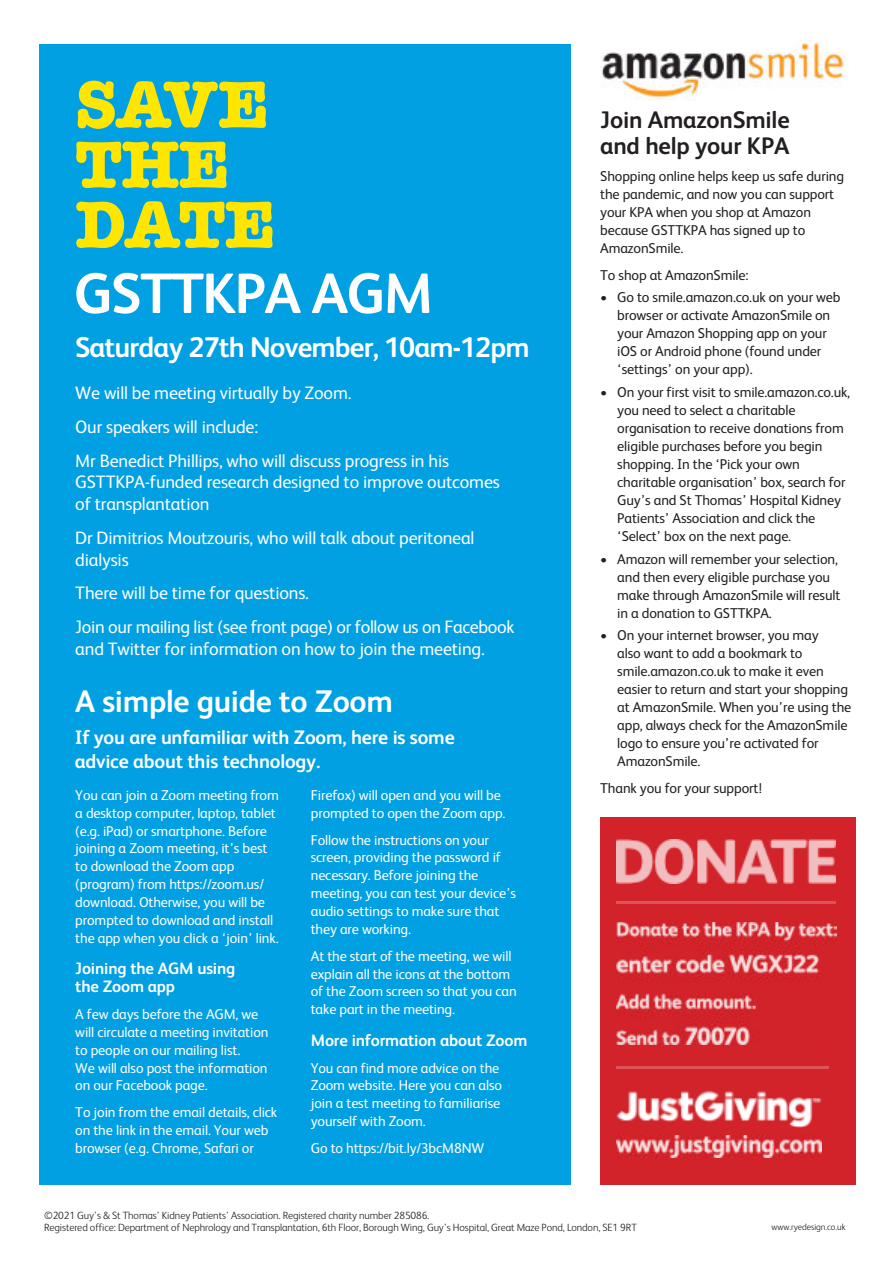
<style>
.page{position:relative;width:894px;height:1264px;background:#fff}
.page>*{position:absolute;margin:0;border:0;box-sizing:border-box;transform-origin:0 0}
.t1{font:700 68.55px/60px "American Typewriter";letter-spacing:-.02em;color:#ffe600}
.t2{font:700 57px "FS Albert";letter-spacing:-.03em;color:#fff}
.t3{font:700 31.2px "FS Albert";letter-spacing:-.01em;color:#fff}
.t4{font:700 28.5px "FS Albert";letter-spacing:-.03em;color:#fff}
.t5{font:700 24px/25.5px "FS Albert";letter-spacing:-.01em;color:#231f20}
.t6{font:700 19.5px/24px "FS Albert";letter-spacing:-.01em;color:#fff}
.t7{font:18px/33.6px "FS Albert";letter-spacing:-.01em;color:#fff}
.t8{font:700 16.5px/18px "FS Albert";letter-spacing:-.01em;color:#fff}
.t9{font:14.25px/18px "FS Albert";letter-spacing:-.01em;color:#231f20}
.t10{font:14.25px/17.9px "FS Albert";letter-spacing:-.01em;color:#fff}
.t11{font:300 10.5px/12px "FS Albert";letter-spacing:-.01em;color:#231f20}
.t12{font:300 9px "FS Albert";letter-spacing:-.01em;color:#231f20}
</style>
<div class="page">
<div style="left:39px;top:45px;width:531px;height:1139px;background:#00a0e3"></div>
<img style="left:600px;top:40px;width:246px;height:60px">
<div style="left:600px;top:817px;width:255px;height:367px;background:#d2232a"></div>
<img style="left:616px;top:839px;width:219px;height:44px">
<img style="left:616px;top:922px;width:220px;height:122px">
<img style="left:616px;top:1142px;width:204px;height:15px">
<img style="left:616px;top:901px;width:219px;height:2px">
<img style="left:616px;top:1066px;width:213px;height:76px">
<img style="left:616px;top:1066px;width:212px;height:2px">
<h1 class="t1" style="left:75px;top:81px;width:202px">SAVE<br>THE<br>DATE</h1>
<h2 class="t2" style="left:74px;top:269px;width:361px">GSTTKPA AGM</h2>
<h3 class="t4" style="left:75px;top:335px;width:456px">Saturday 27th November, 10am-12pm</h3>
<p class="t7" style="left:75px;top:378px;width:375px">We will be meeting virtually by Zoom.<br>Our speakers will include:<br>Mr Benedict Phillips, who will discuss progress in his</p>
<p class="t7" style="left:75px;top:472px;width:426px;line-height:21.8px">GSTTKPA-funded research designed to improve outcomes of transplantation</p>
<p class="t7" style="left:75px;top:528px;width:400px;line-height:21.8px">Dr Dimitrios Moutzouris, who will talk about peritoneal dialysis</p>
<p class="t7" style="left:75px;top:577px;width:440px">There will be time for questions.<br>Join our mailing list (see front page) or follow us on Facebook</p>
<p class="t7" style="left:75px;top:633px;width:411px">and Twitter for information on how to join the meeting.</p>
<h3 class="t3" style="left:75px;top:688px;width:319px">A simple guide to Zoom</h3>
<h3 class="t6" style="left:75px;top:727px;width:381px">If you are unfamiliar with Zoom, here is some advice about this technology.</h3>
<p class="t10" style="left:311px;top:787px;width:196px">Firefox) will open and you will be prompted to open the Zoom app.</p>
<p class="t10" style="left:311px;top:831px;width:207px">Follow the instructions on your screen, providing the password if necessary. Before joining the meeting, you can test your device’s audio settings to make sure that they are working.</p>
<p class="t10" style="left:311px;top:947px;width:207px">At the start of the meeting, we will explain all the icons at the bottom of the Zoom screen so that you can take part in the meeting.</p>
<p class="t8" style="left:311px;top:1032px;width:218px">More information about Zoom</p>
<p class="t10" style="left:311px;top:1059px;width:193px">You can find more advice on the<br>Zoom website. Here you can also join a test meeting to familiarise yourself with Zoom.</p>
<p class="t10" style="left:311px;top:1140px;width:175px">Go to https://bit.ly/3bcM8NW</p>
<p class="t10" style="left:75px;top:787px;width:205px">You can join a Zoom meeting from a desktop computer, laptop, tablet (e.g. iPad) or smartphone. Before joining a Zoom meeting, it’s best to download the Zoom app (program) from https://zoom.us/ download. Otherwise, you will be prompted to download and install the app when you click a ‘join’ link.</p>
<p class="t8" style="left:75px;top:960px;width:162px">Joining the AGM using the Zoom app</p>
<p class="t10" style="left:75px;top:1006px;width:195px">A few days before the AGM, we will circulate a meeting invitation to people on our mailing list.<br>We will also post the information on our Facebook page.</p>
<p class="t10" style="left:75px;top:1104px;width:203px">To join from the email details, click on the link in the email. Your web browser (e.g. Chrome, Safari or</p>
<h3 class="t5" style="left:600px;top:109px;width:191px">Join AmazonSmile and help your KPA</h3>
<p class="t9" style="left:600px;top:168px;width:245px">Shopping online helps keep us safe during the pandemic, and now you can support your KPA when you shop at Amazon because GSTTKPA has signed up to<br>AmazonSmile.</p>
<p class="t9" style="left:600px;top:267px;width:150px">To shop at AmazonSmile:</p>
<p class="t9" style="left:617px;top:289px;width:225px;text-indent:-17px">• Go to smile.amazon.co.uk on your web browser or activate AmazonSmile on your Amazon Shopping app on your iOS or Android phone (found under ‘settings’ on your app).</p>
<p class="t9" style="left:617px;top:384px;width:234px;text-indent:-17px">• On your first visit to smile.amazon.co.uk, you need to select a charitable organisation to receive donations from eligible purchases before you begin shopping. In the ‘Pick your own charitable organisation’ box, search for Guy’s and St Thomas’ Hospital Kidney Patients’ Association and click the ‘Select’ box on the next page.</p>
<p class="t9" style="left:617px;top:550px;width:224px;text-indent:-17px">• Amazon will remember your selection, and then every eligible purchase you make through AmazonSmile will result in a donation to GSTTKPA.</p>
<p class="t9" style="left:617px;top:627px;width:235px;text-indent:-17px">• On your internet browser, you may<br>also want to add a bookmark to smile.amazon.co.uk to make it even easier to return and start your shopping at AmazonSmile. When you’re using the app, always check for the AmazonSmile logo to ensure you’re activated for<br>AmazonSmile.</p>
<p class="t9" style="left:600px;top:780px;width:163px">Thank you for your support!</p>
<p class="t11" style="left:44px;top:1209px;width:594px">©2021 Guy’s &amp; St Thomas’ Kidney Patients’ Association. Registered charity number 285086.<br>Registered office: Department of Nephrology and Transplantation, 6th Floor, Borough Wing, Guy’s Hospital, Great Maze Pond, London, SE1 9RT</p>
<p class="t12" style="left:771px;top:1222px;width:75px">www.ryedesign.co.uk</p>
</div>
